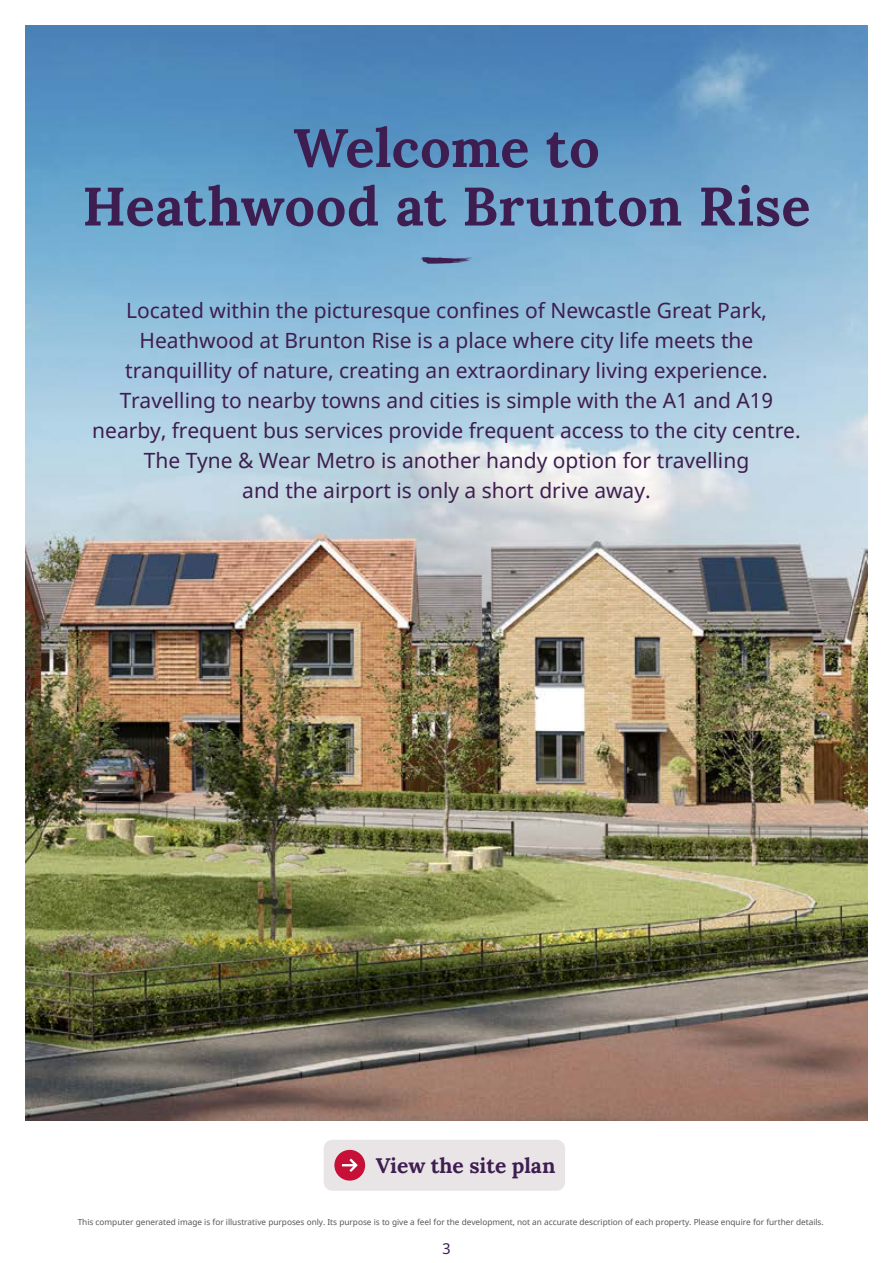
<style>
.page{position:relative;width:893px;height:1263px;background:#fff}
.page>*{position:absolute;margin:0;border:0;box-sizing:border-box;transform-origin:0 0}
.t1{font:700 54px/58.5px "Lora";letter-spacing:.01em;color:#3e1e50;text-align:center}
.t2{font:21px/30px "Noto Sans";color:#3e1e50;text-align:center}
.t3{font:700 21px "Lora";color:#3e1e50}
.t4{font:15px "Noto Sans";color:#3e1e50}
.t5{font:8.25px "Noto Sans";color:#575756}
</style>
<div class="page">
<img style="left:26px;top:26px;width:841px;height:1095px">
<div style="left:324px;top:1140px;width:241px;height:51px;background:#e9e4e6;border-radius:9px"></div>
<div style="left:334px;top:1150px;width:31px;height:30px;background:#c61037;border-radius:50%"></div>
<svg style="left:342px;top:1158px;width:16px;height:14px"></svg>
<svg style="left:421px;top:257px;width:51px;height:7px"></svg>
<h1 class="t1" style="left:82px;top:115px;width:730px">Welcome to<br>Heathwood at Brunton Rise</h1>
<p class="t2" style="left:92px;top:296px;width:710px">Located within the picturesque confines of Newcastle Great Park, Heathwood at Brunton Rise is a place where city life meets the tranquillity of nature, creating an extraordinary living experience.<br>Travelling to nearby towns and cities is simple with the A1 and A19 nearby, frequent bus services provide frequent access to the city centre.<br>The Tyne &amp; Wear Metro is another handy option for travelling<br>and the airport is only a short drive away.</p>
<p class="t3" style="left:376px;top:1150px;width:181px">View the site plan</p>
<p class="t5" style="left:78px;top:1216px;width:747px">This computer generated image is for illustrative purposes only. Its purpose is to give a feel for the development, not an accurate description of each property. Please enquire for further details.</p>
<p class="t4" style="left:442px;top:1238px;width:10px">3</p>
</div>
